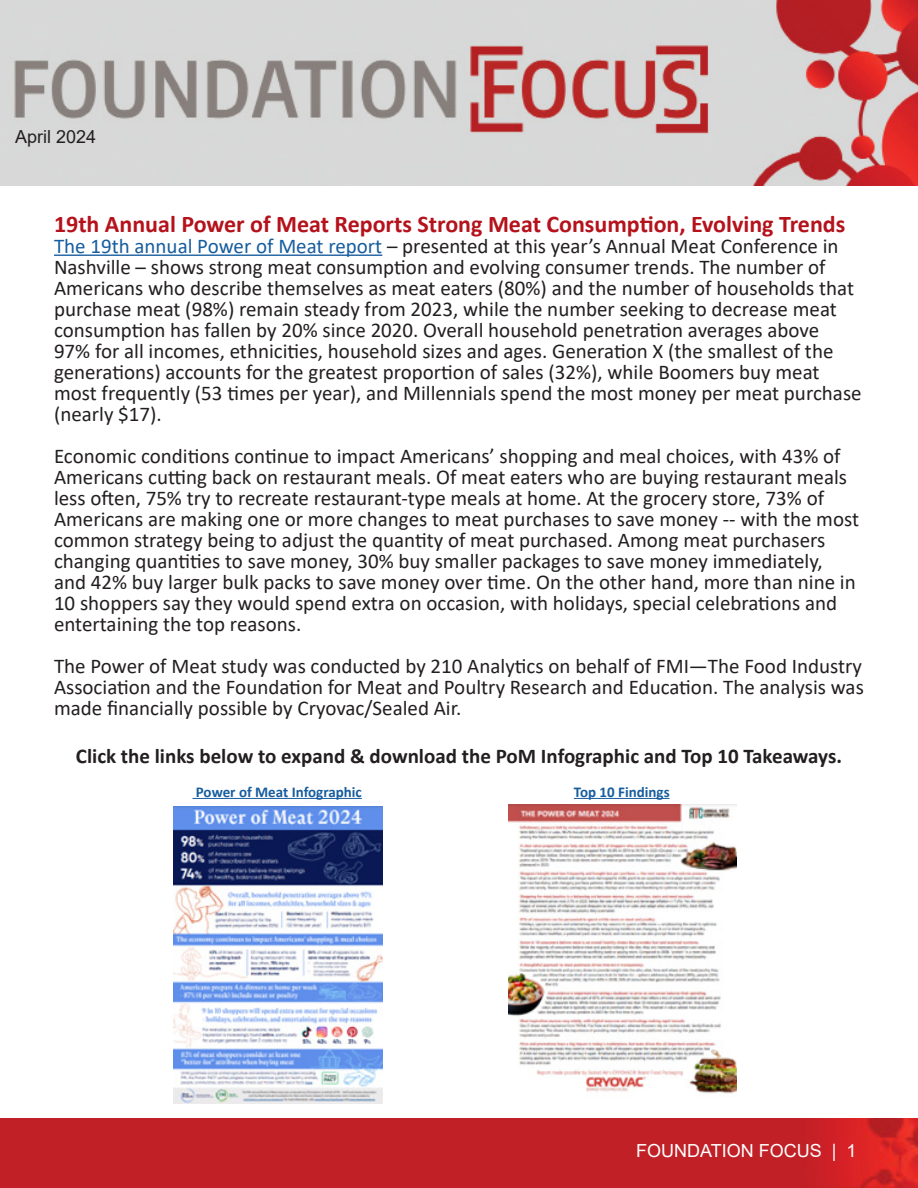
<style>
.page{position:relative;width:918px;height:1188px;background:#fff}
.page>*{position:absolute;margin:0;border:0;box-sizing:border-box;transform-origin:0 0}
.t1{font:700 24px "Calibri";color:#b5121b}
.t2{font:21px/21px "Calibri";color:#231f20}
.t3{font:700 21px "Calibri";color:#231f20}
.t4{font:18px "Arial";color:#fff}
.t5{font:18px "Arial";color:#231f20}
.t6{font:700 15px "Calibri";color:#175d9e}
.s1{color:#175d9e}
</style>
<div class="page">
<img style="left:0;top:1119px;width:918px;height:69px">
<img style="left:0;top:0;width:918px;height:186px">
<hr style="left:54px;top:255px;width:328px;height:1px;background:#175d9e">
<hr style="left:193px;top:798px;width:169px;height:1px;background:#175d9e">
<hr style="left:574px;top:798px;width:96px;height:1px;background:#175d9e">
<img style="left:173px;top:806px;width:210px;height:297px">
<img style="left:508px;top:804px;width:229px;height:290px">
<p class="t5" style="left:15px;top:124px;width:83px">April 2024</p>
<p class="t1" style="left:54px;top:207px;width:793px">19th Annual Power of Meat Reports Strong Meat Consumption, Evolving Trends</p>
<p class="t2" style="left:54px;top:235px;width:809px"><span class="s1">The 19th annual Power of Meat report</span> – presented at this year’s Annual Meat Conference in Nashville – shows strong meat consumption and evolving consumer trends. The number of Americans who describe themselves as meat eaters (80%) and the number of households that purchase meat (98%) remain steady from 2023, while the number seeking to decrease meat consumption has fallen by 20% since 2020. Overall household penetration averages above<br>97% for all incomes, ethnicities, household sizes and ages. Generation X (the smallest of the generations) accounts for the greatest proportion of sales (32%), while Boomers buy meat most frequently (53 times per year), and Millennials spend the most money per meat purchase (nearly $17).</p>
<p class="t2" style="left:54px;top:445px;width:807px">Economic conditions continue to impact Americans’ shopping and meal choices, with 43% of Americans cutting back on restaurant meals. Of meat eaters who are buying restaurant meals less often, 75% try to recreate restaurant-type meals at home. At the grocery store, 73% of Americans are making one or more changes to meat purchases to save money -- with the most common strategy being to adjust the quantity of meat purchased. Among meat purchasers changing quantities to save money, 30% buy smaller packages to save money immediately, and 42% buy larger bulk packs to save money over time. On the other hand, more than nine in 10 shoppers say they would spend extra on occasion, with holidays, special celebrations and entertaining the top reasons.</p>
<p class="t2" style="left:54px;top:655px;width:811px;text-align:justify">The Power of Meat study was conducted by 210 Analytics on behalf of FMI—The Food Industry Association and the Foundation for Meat and Poultry Research and Education. The analysis was made financially possible by Cryovac/Sealed Air.</p>
<p class="t3" style="left:76px;top:741px;width:768px">Click the links below to expand &amp; download the PoM Infographic and Top 10 Takeaways.</p>
<p class="t6" style="left:196px;top:781px;width:167px">Power of Meat Infographic</p>
<p class="t6" style="left:574px;top:781px;width:97px">Top 10 Findings</p>
<p class="t4" style="left:636px;top:1139px;width:222px">FOUNDATION FOCUS | 1</p>
</div>
